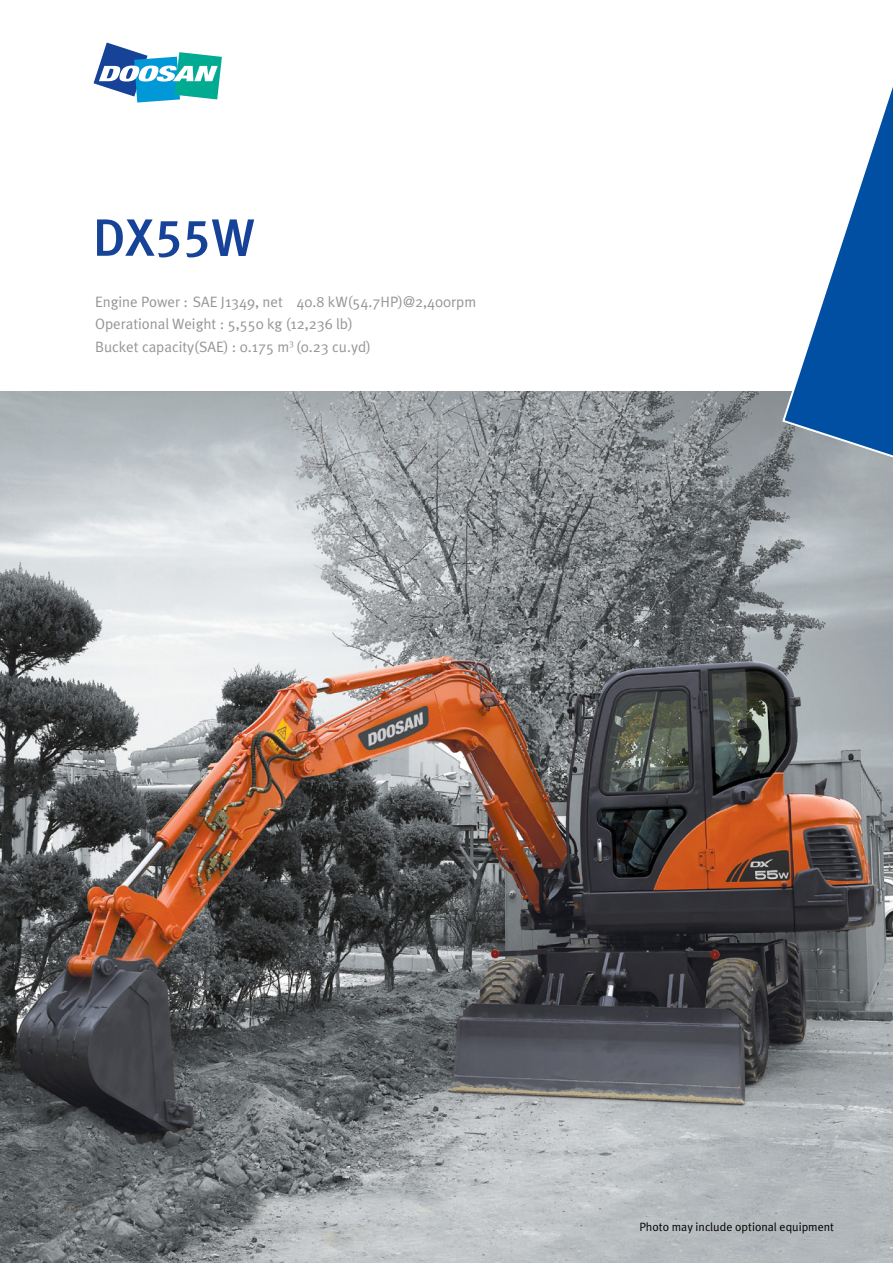
<style>
.page{position:relative;width:893px;height:1263px;background:#fff}
.page>*{position:absolute;margin:0;border:0;box-sizing:border-box;transform-origin:0 0}
.t1{font:52.5px "Meta Plus Medium Caps";color:#164397}
.t2{font:15px/22.5px "Meta Plus Normal";color:#939598}
.t3{font:12px "Meta Plus Normal";color:#000}
</style>
<div class="page">
<img style="left:0;top:391px;width:893px;height:872px">
<svg style="left:781px;top:87px;width:112px;height:401px"></svg>
<svg style="left:94px;top:43px;width:128px;height:60px"></svg>
<h1 class="t1" style="left:92px;top:207px;width:164px">DX55W</h1>
<p class="t2" style="left:95px;top:290px;width:383px">Engine Power : SAE J1349, net 40.8 kW(54.7HP)@2,400rpm<br>Operational Weight : 5,550 kg (12,236 lb)<br>Bucket capacity(SAE) : 0.175 m<sup>3</sup> (0.23 cu.yd)</p>
<p class="t3" style="left:639px;top:1220px;width:196px">Photo may include optional equipment</p>
</div>
